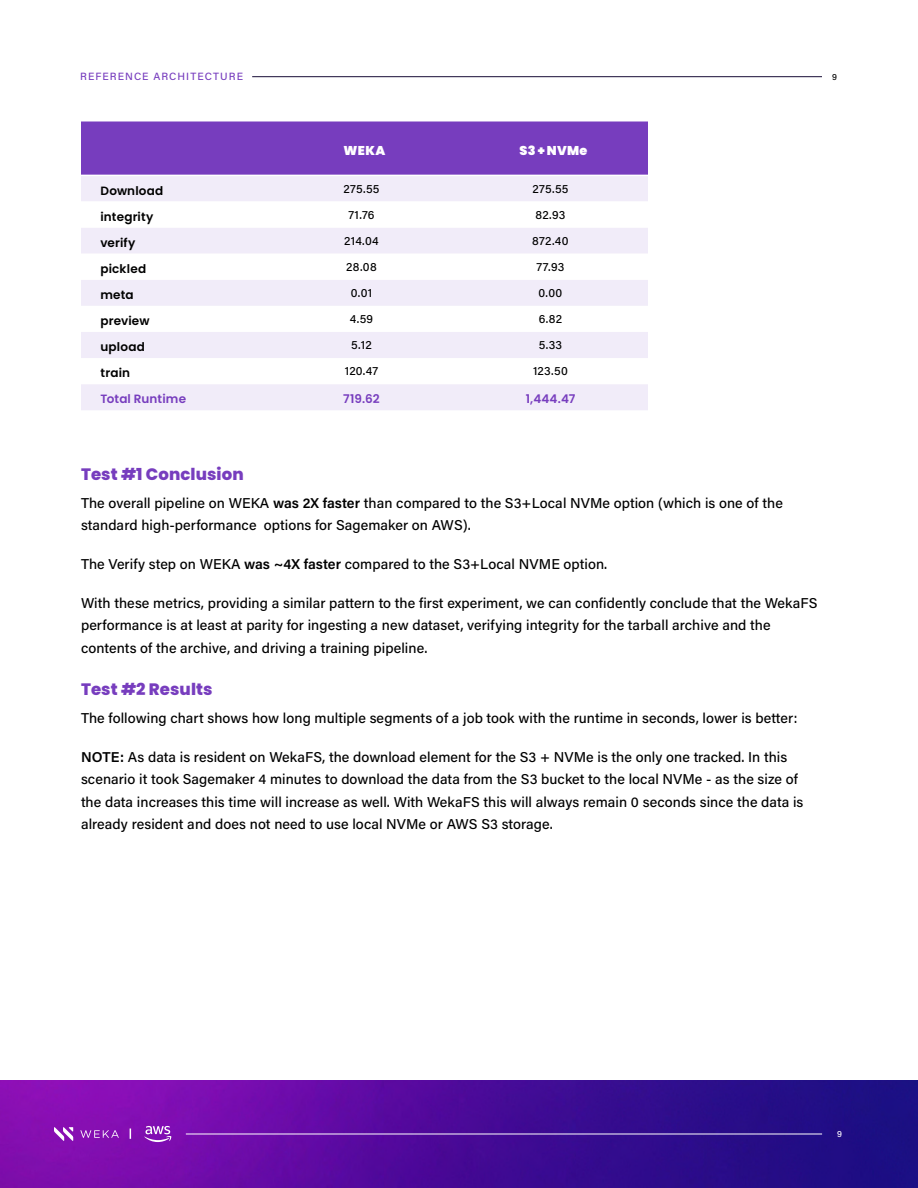
<style>
.page{position:relative;width:918px;height:1188px;background:#fff}
.page>*{position:absolute;margin:0;border:0;box-sizing:border-box;transform-origin:0 0}
.t1{font:800 16.5px "Poppins";letter-spacing:.005em;color:#773dbe}
.t2{font:500 14.25px/22.5px "Acumin Pro";letter-spacing:.005em;color:#000}
.t3{font:900 12.75px "Poppins";letter-spacing:.02em;color:#fff}
.t4{font:500 12px "Acumin Pro";letter-spacing:.02em;color:#000}
.t5{font:600 12px "Poppins";letter-spacing:.015em;color:#000}
.t6{font:600 12px "Poppins";letter-spacing:.01em;color:#773dbe}
.t7{font:500 10.5px "Acumin Pro";letter-spacing:.1em;color:#773dbe}
.t8{font:500 9px "Acumin Pro";color:#fff}
.t9{font:500 9px "Acumin Pro";color:#000}
.s1{font-weight:600}
</style>
<div class="page">
<img style="left:0;top:1080px;width:918px;height:108px">
<svg style="left:54px;top:1127px;width:19px;height:14px"></svg>
<svg style="left:80px;top:1130px;width:39px;height:8px"></svg>
<hr style="left:252px;top:76px;width:570px;height:1px;background:#180d36">
<svg style="left:144px;top:1126px;width:28px;height:16px"></svg>
<hr style="left:186px;top:1134px;width:636px;height:1px;background:#fff">
<div style="left:81px;top:122px;width:567px;height:53px;background:#773dbe"></div>
<div style="left:81px;top:176px;width:567px;height:234px;background:#f1ecf9"></div>
<svg style="left:81px;top:201px;width:567px;height:183px"></svg>
<p class="t7" style="left:80px;top:69px;width:164px">REFERENCE ARCHITECTURE</p>
<p class="t9" style="left:832px;top:70px;width:6px">9</p>
<p class="t3" style="left:344px;top:143px;width:43px">WEKA</p>
<p class="t3" style="left:520px;top:143px;width:69px">S3 + NVMe</p>
<p class="t5" style="left:100px;top:184px;width:64px">Download</p>
<p class="t4" style="left:344px;top:181px;width:37px">275.55</p>
<p class="t4" style="left:533px;top:181px;width:37px">275.55</p>
<p class="t5" style="left:100px;top:210px;width:54px">integrity</p>
<p class="t4" style="left:348px;top:206px;width:28px">71.76</p>
<p class="t4" style="left:535px;top:206px;width:32px">82.93</p>
<p class="t5" style="left:100px;top:236px;width:36px">verify</p>
<p class="t4" style="left:344px;top:233px;width:36px">214.04</p>
<p class="t4" style="left:532px;top:233px;width:38px">872.40</p>
<p class="t5" style="left:100px;top:262px;width:47px">pickled</p>
<p class="t4" style="left:346px;top:259px;width:32px">28.08</p>
<p class="t4" style="left:537px;top:259px;width:29px">77.93</p>
<p class="t5" style="left:100px;top:288px;width:35px">meta</p>
<p class="t4" style="left:351px;top:285px;width:23px">0.01</p>
<p class="t4" style="left:539px;top:285px;width:25px">0.00</p>
<p class="t5" style="left:101px;top:314px;width:51px">preview</p>
<p class="t4" style="left:350px;top:311px;width:25px">4.59</p>
<p class="t4" style="left:539px;top:311px;width:25px">6.82</p>
<p class="t5" style="left:101px;top:340px;width:46px">upload</p>
<p class="t4" style="left:351px;top:337px;width:22px">5.12</p>
<p class="t4" style="left:539px;top:337px;width:25px">5.33</p>
<p class="t5" style="left:100px;top:366px;width:31px">train</p>
<p class="t4" style="left:345px;top:363px;width:35px">120.47</p>
<p class="t4" style="left:533px;top:363px;width:36px">123.50</p>
<p class="t6" style="left:100px;top:392px;width:87px">Total Runtime</p>
<p class="t6" style="left:343px;top:392px;width:38px">719.62</p>
<p class="t6" style="left:526px;top:392px;width:51px">1,444.47</p>
<p class="t1" style="left:81px;top:464px;width:164px">Test #1 Conclusion</p>
<p class="t2" style="left:81px;top:491px;width:703px">The overall pipeline on WEKA <span class="s1">was 2X faster</span> than compared to the S3+Local NVMe option (which is one of the standard high-performance options for Sagemaker on AWS).</p>
<p class="t2" style="left:81px;top:552px;width:528px">The Verify step on WEKA <span class="s1">was ~4X faster</span> compared to the S3+Local NVME option.</p>
<p class="t2" style="left:81px;top:591px;width:738px">With these metrics, providing a similar pattern to the first experiment, we can confidently conclude that the WekaFS performance is at least at parity for ingesting a new dataset, verifying integrity for the tarball archive and the contents of the archive, and driving a training pipeline.</p>
<p class="t1" style="left:81px;top:680px;width:133px">Test #2 Results</p>
<p class="t2" style="left:81px;top:706px;width:718px">The following chart shows how long multiple segments of a job took with the runtime in seconds, lower is better:</p>
<p class="t2" style="left:81px;top:745px;width:724px"><span class="s1">NOTE:</span> As data is resident on WekaFS, the download element for the S3 + NVMe is the only one tracked. In this scenario it took Sagemaker 4 minutes to download the data from the S3 bucket to the local NVMe - as the size of the data increases this time will increase as well. With WekaFS this will always remain 0 seconds since the data is already resident and does not need to use local NVMe or AWS S3 storage.</p>
<p class="t8" style="left:837px;top:1128px;width:6px">9</p>
</div>
